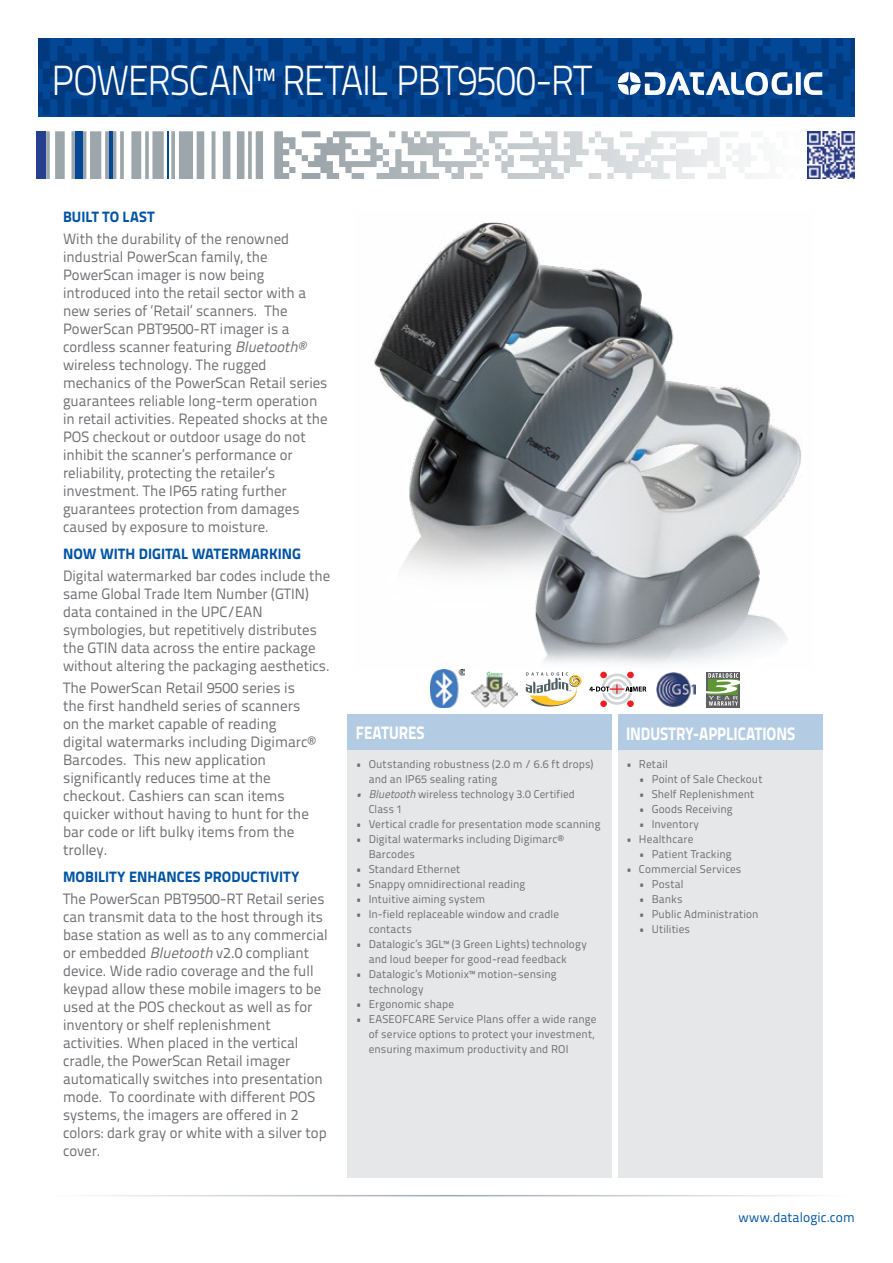
<style>
.page{position:relative;width:893px;height:1263px;background:#fff}
.page>*{position:absolute;margin:0;border:0;box-sizing:border-box;transform-origin:0 0}
.t1{font:300 42px "Titillium Text 22 L";letter-spacing:-.025em;color:#fff;scale:.89 1}
.t2{font:800 18px "Titillium Text 22 L";letter-spacing:-.005em;color:#fff;scale:.85 1}
.t3{font:15px/18px "Titillium Text 22 L";color:#6d6e71}
.t4{font:800 15px "Titillium Text 22 L";letter-spacing:.005em;color:#0054a4}
.t5{font:13.5px "Titillium Text 22 L";letter-spacing:.005em;color:#0054a4}
.t6{font:11.25px/15px "Titillium Text 22 L";letter-spacing:.01em;color:#6d6e71}
.s1{font-family:"Titillium Text L";font-style:italic}
</style>
<div class="page">
<svg style="left:38px;top:38px;width:817px;height:79px;background:#013f89"></svg>
<svg style="left:302px;top:131px;width:453px;height:48px"></svg>
<hr style="left:167px;top:131px;width:2px;height:48px;background:#034797">
<div style="left:75px;top:131px;width:7px;height:48px;background:#034797"></div>
<hr style="left:109px;top:131px;width:4px;height:48px;background:#034797">
<div style="left:37px;top:131px;width:9px;height:48px;background:#25408f"></div>
<hr style="left:45px;top:1195px;width:803px;height:1px;background:#9da3aa">
<div style="left:348px;top:714px;width:264px;height:36px;background:#b3cce4"></div>
<div style="left:618px;top:714px;width:204px;height:36px;background:#b3cce4"></div>
<div style="left:348px;top:750px;width:264px;height:428px;background:#e6e7e8"></div>
<div style="left:618px;top:750px;width:204px;height:428px;background:#e6e7e8"></div>
<svg style="left:618px;top:72px;width:204px;height:23px"></svg>
<img style="left:807px;top:131px;width:48px;height:48px">
<img style="left:374px;top:222px;width:428px;height:448px">
<img style="left:430px;top:670px;width:35px;height:37px">
<svg style="left:526px;top:672px;width:56px;height:35px"></svg>
<img style="left:656px;top:672px;width:40px;height:36px">
<div style="left:707px;top:672px;width:33px;height:35px;background:#5f6062"></div>
<svg style="left:706px;top:673px;width:34px;height:33px"></svg>
<img style="left:471px;top:672px;width:46px;height:36px">
<svg style="left:589px;top:672px;width:57px;height:35px"></svg>
<h1 class="t1" style="left:51px;top:50px;width:609px">POWERSCAN™ RETAIL PBT9500-RT</h1>
<p class="t4" style="left:63px;top:205px;width:93px">BUILT TO LAST</p>
<p class="t3" style="left:63px;top:229px;width:266px">With the durability of the renowned industrial PowerScan family, the PowerScan imager is now being introduced into the retail sector with a new series of ‘Retail’ scanners. The PowerScan PBT9500-RT imager is a cordless scanner featuring <span class="s1">Bluetooth® </span>wireless technology. The rugged mechanics of the PowerScan Retail series guarantees reliable long-term operation in retail activities. Repeated shocks at the POS checkout or outdoor usage do not inhibit the scanner’s performance or reliability, protecting the retailer’s investment. The IP65 rating further guarantees protection from damages caused by exposure to moisture.</p>
<p class="t4" style="left:63px;top:542px;width:239px">NOW WITH DIGITAL WATERMARKING</p>
<p class="t3" style="left:63px;top:566px;width:269px">Digital watermarked bar codes include the same Global Trade Item Number (GTIN) data contained in the UPC/EAN symbologies, but repetitively distributes the GTIN data across the entire package without altering the packaging aesthetics.</p>
<p class="t3" style="left:63px;top:678px;width:254px">The PowerScan Retail 9500 series is the first handheld series of scanners on the market capable of reading digital watermarks including Digimarc®<br>Barcodes. This new application significantly reduces time at the checkout. Cashiers can scan items quicker without having to hunt for the bar code or lift bulky items from the trolley.</p>
<p class="t4" style="left:63px;top:865px;width:238px">MOBILITY ENHANCES PRODUCTIVITY</p>
<p class="t3" style="left:63px;top:889px;width:266px">The PowerScan PBT9500-RT Retail series can transmit data to the host through its base station as well as to any commercial or embedded <span class="s1">Bluetooth</span> v2.0 compliant device. Wide radio coverage and the full keypad allow these mobile imagers to be used at the POS checkout as well as for inventory or shelf replenishment activities. When placed in the vertical cradle, the PowerScan Retail imager automatically switches into presentation mode. To coordinate with different POS systems, the imagers are offered in 2 colors: dark gray or white with a silver top cover.</p>
<p class="t2" style="left:356px;top:719px;width:82px">FEATURES</p>
<p class="t2" style="left:626px;top:719px;width:200px">INDUSTRY-APPLICATIONS</p>
<p class="t6" style="left:369px;top:756px;width:226px;text-indent:-13px">• Outstanding robustness (2.0 m / 6.6 ft drops) and an IP65 sealing rating</p>
<p class="t6" style="left:369px;top:786px;width:208px;text-indent:-13px"><span class="s1">• Bluetooth</span> wireless technology 3.0 Certified<br>Class 1</p>
<p class="t6" style="left:356px;top:816px;width:246px">• Vertical cradle for presentation mode scanning</p>
<p class="t6" style="left:369px;top:831px;width:197px;text-indent:-13px">• Digital watermarks including Digimarc®<br>Barcodes</p>
<p class="t6" style="left:356px;top:861px;width:106px">• Standard Ethernet</p>
<p class="t6" style="left:356px;top:876px;width:171px">• Snappy omnidirectional reading</p>
<p class="t6" style="left:356px;top:891px;width:131px">• Intuitive aiming system</p>
<p class="t6" style="left:369px;top:906px;width:192px;text-indent:-13px">• In-field replaceable window and cradle contacts</p>
<p class="t6" style="left:369px;top:936px;width:220px;text-indent:-13px">• Datalogic’s 3GL™ (3 Green Lights) technology and loud beeper for good-read feedback</p>
<p class="t6" style="left:369px;top:966px;width:189px;text-indent:-13px">• Datalogic’s Motionix™ motion-sensing technology</p>
<p class="t6" style="left:356px;top:996px;width:100px">• Ergonomic shape</p>
<p class="t6" style="left:369px;top:1011px;width:229px;text-indent:-13px">• EASEOFCARE Service Plans offer a wide range of service options to protect your investment, ensuring maximum productivity and ROI</p>
<p class="t6" style="left:626px;top:756px;width:43px">• Retail</p>
<p class="t6" style="left:639px;top:771px;width:125px">• Point of Sale Checkout</p>
<p class="t6" style="left:639px;top:786px;width:117px">• Shelf Replenishment</p>
<p class="t6" style="left:639px;top:801px;width:95px">• Goods Receiving</p>
<p class="t6" style="left:639px;top:816px;width:62px">• Inventory</p>
<p class="t6" style="left:626px;top:831px;width:69px">• Healthcare</p>
<p class="t6" style="left:639px;top:846px;width:94px">• Patient Tracking</p>
<p class="t6" style="left:626px;top:861px;width:117px">• Commercial Services</p>
<p class="t6" style="left:639px;top:876px;width:46px">• Postal</p>
<p class="t6" style="left:639px;top:891px;width:45px">• Banks</p>
<p class="t6" style="left:639px;top:906px;width:121px">• Public Administration</p>
<p class="t6" style="left:639px;top:921px;width:53px">• Utilities</p>
<p class="t5" style="left:738px;top:1207px;width:118px">www.datalogic.com</p>
</div>
